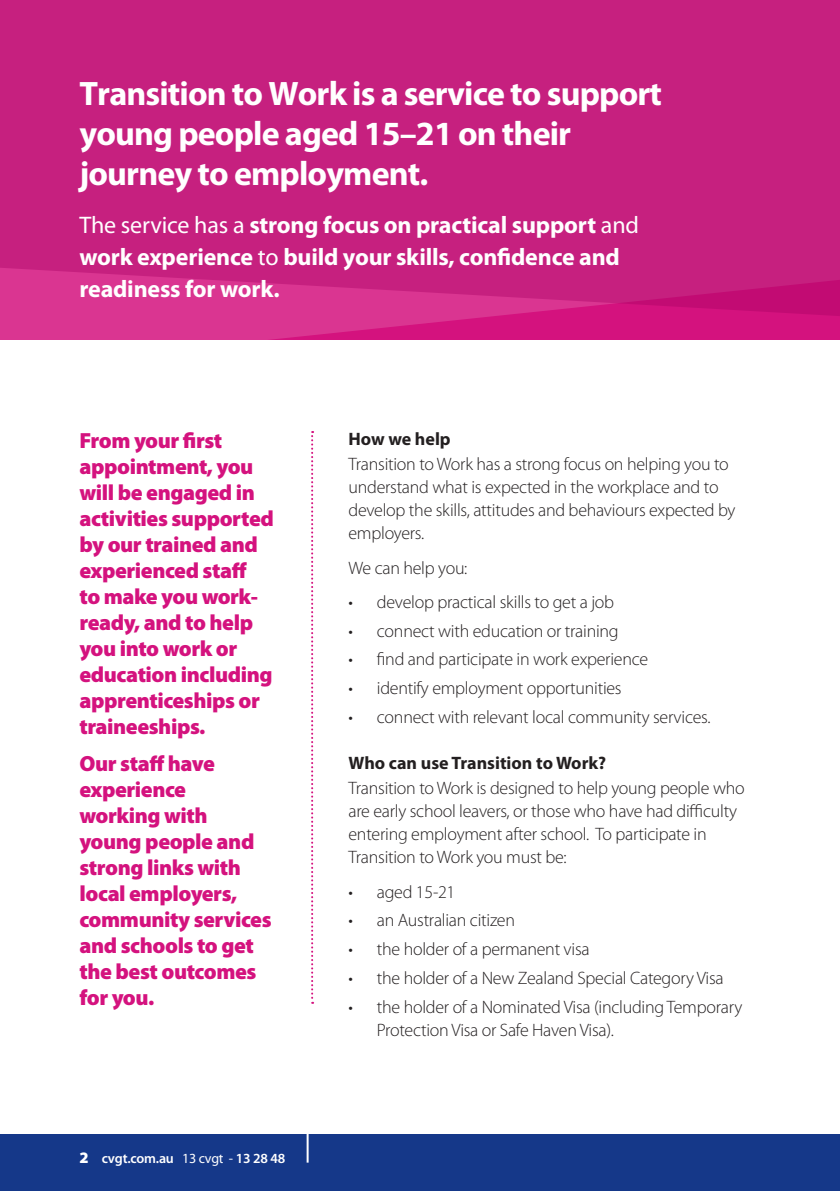
<style>
.page{position:relative;width:840px;height:1191px;background:#fff}
.page>*{position:absolute;margin:0;border:0;box-sizing:border-box;transform-origin:0 0}
.t1{font:700 34px/40px "Myriad Pro";letter-spacing:-.025em;color:#fff}
.t2{font:700 24px/32px "Myriad Pro";letter-spacing:-.01em;color:#fff}
.t3{font:900 22px/26px "Myriad Pro";letter-spacing:-.02em;color:#d4127e}
.t4{font:300 18px/23px "Myriad Pro";letter-spacing:-.015em;color:#231f20}
.t5{font:700 18px "Myriad Pro";color:#231f20}
.t6{font:600 14px "Myriad Pro";letter-spacing:-.015em;color:#fff}
.s1{font-weight:400}
.s2{font-weight:900;font-size:16px}
</style>
<div class="page">
<svg style="left:0;top:0;width:839px;height:340px;background:#c82180"></svg>
<div style="left:0;top:1134px;width:839px;height:57px;background:#153889"></div>
<hr style="left:306px;top:1134px;width:2px;height:28px;background:#fff">
<svg style="left:311px;top:431px;width:2px;height:572px"></svg>
<h1 class="t1" style="left:79px;top:72px;width:583px">Transition to Work is a service to support young people aged 15–21 on their journey to employment.</h1>
<h2 class="t2" style="left:79px;top:208px;width:560px"><span class="s1">The service has a</span> strong focus on practical support <span class="s1">and </span>work experience <span class="s1">to</span> build your skills, confidence and readiness for work.</h2>
<p class="t3" style="left:79px;top:426px;width:196px">From your first appointment, you will be engaged in activities supported by our trained and experienced staff<br>to make you work&shy;ready, and to help you into work or education including apprenticeships or traineeships.</p>
<p class="t3" style="left:79px;top:749px;width:194px">Our staff have experience working with young people and strong links with local employers, community services and schools to get the best outcomes for you.</p>
<p class="t6" style="left:79px;top:1149px;width:207px"><span class="s2">2</span> cvgt.com.au <span class="s1">13 cvgt -</span> 13 28 48</p>
<p class="t5" style="left:348px;top:427px;width:104px">How we help</p>
<p class="t4" style="left:348px;top:453px;width:388px">Transition to Work has a strong focus on helping you to understand what is expected in the workplace and to develop the skills, attitudes and behaviours expected by employers.</p>
<p class="t4" style="left:348px;top:556px;width:120px">We can help you:</p>
<p class="t4" style="left:348px;top:590px;width:267px">• develop practical skills to get a job</p>
<p class="t4" style="left:348px;top:619px;width:271px">• connect with education or training</p>
<p class="t4" style="left:348px;top:648px;width:301px">• find and participate in work experience</p>
<p class="t4" style="left:348px;top:676px;width:274px">• identify employment opportunities</p>
<p class="t4" style="left:348px;top:705px;width:363px">• connect with relevant local community services.</p>
<p class="t5" style="left:348px;top:750px;width:259px">Who can use Transition to Work?</p>
<p class="t4" style="left:348px;top:776px;width:397px">Transition to Work is designed to help young people who are early school leavers, or those who have had difficulty entering employment after school. To participate in Transition to Work you must be:</p>
<p class="t4" style="left:348px;top:880px;width:108px">• aged 15-21</p>
<p class="t4" style="left:348px;top:908px;width:168px">• an Australian citizen</p>
<p class="t4" style="left:348px;top:937px;width:242px">• the holder of a permanent visa</p>
<p class="t4" style="left:348px;top:966px;width:376px">• the holder of a New Zealand Special Category Visa</p>
<p class="t4" style="left:376px;top:994px;width:366px;text-indent:-28px">• the holder of a Nominated Visa (including Temporary<br>Protection Visa or Safe Haven Visa).</p>
</div>
